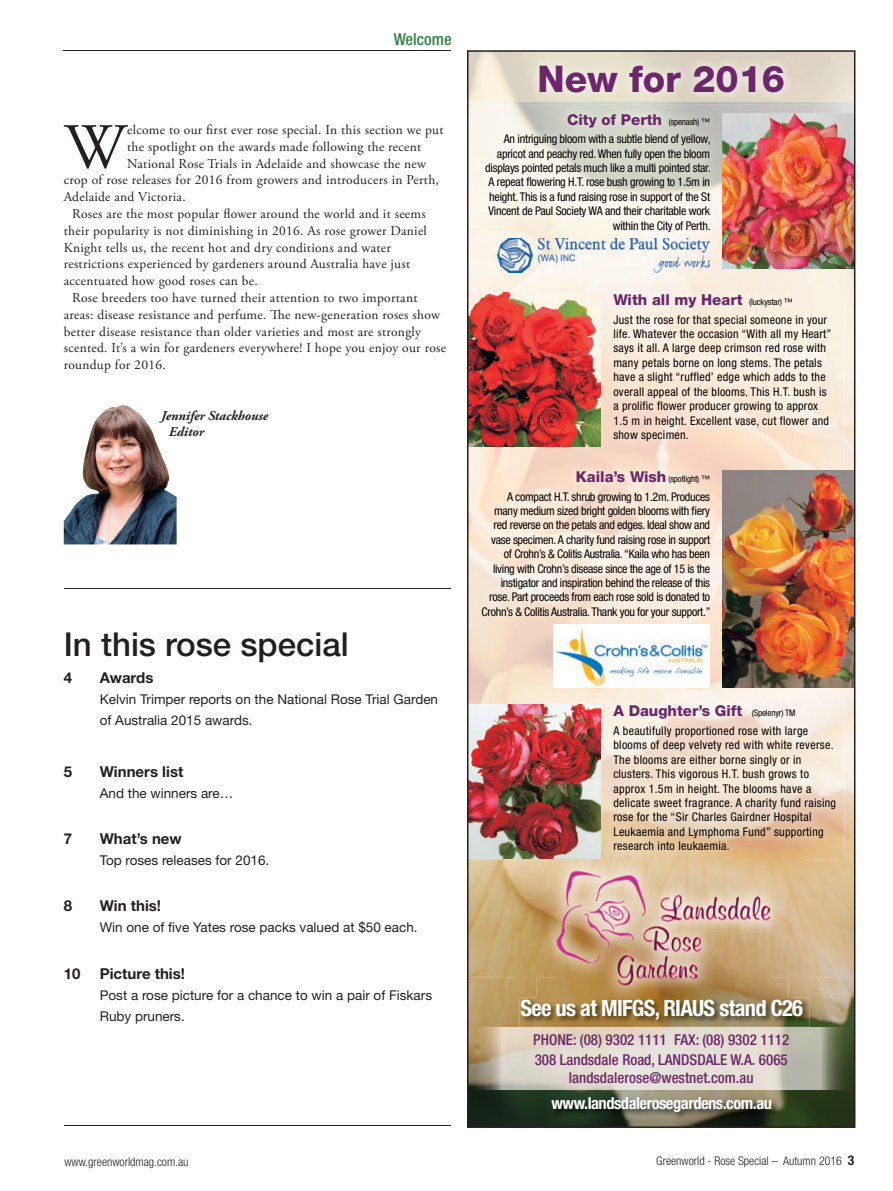
<style>
.page{position:relative;width:893px;height:1191px;background:#fff}
.page>*{position:absolute;margin:0;border:0;box-sizing:border-box;transform-origin:0 0}
.t1{font:64.2px "Adobe Garamond Pro";color:#231f20}
.t2{font:800 36.75px "Helvetica Neue LT Std";color:#6c2669}
.t3{font:500 33px "Helvetica Neue LT Std";color:#231f20}
.t4{font:700 condensed 22.5px "Helvetica Neue LT Std";letter-spacing:-.03em;color:#fff}
.t5{font:700 condensed 16.5px "Helvetica Neue LT Std";letter-spacing:-.03em;color:#fff}
.t6{font:500 condensed 16.5px "Helvetica Neue LT Std";color:#308243}
.t7{font:500 condensed 15px/19.5px "Helvetica Neue LT Std";color:#6c2669}
.t8{font:800 15px "Helvetica Neue LT Std";color:#6c2669}
.t9{font:700 15px "Helvetica Neue LT Std";color:#231f20}
.t10{font:13.5px "Adobe Garamond Pro";letter-spacing:.02em;color:#231f20}
.t11{font:13.5px/21px "Helvetica Neue LT Std";color:#231f20}
.t12{font:italic 700 13.5px/16.8px "Adobe Garamond Pro";color:#231f20}
.t13{font:condensed 12px/14.4px "Helvetica Neue LT Std";letter-spacing:-.015em;color:#070000;text-align:right}
.t14{font:condensed 12px/14.4px "Helvetica Neue LT Std";letter-spacing:.02em;color:#070000}
.t15{font:condensed 12px/14.4px "Helvetica Neue LT Std";letter-spacing:.025em;color:#070000}
.t16{font:300 condensed 12px "Helvetica Neue LT Std";color:#231f20}
.t17{font:condensed 9px "Helvetica Neue LT Std";letter-spacing:-.02em;color:#070000}
.s1{font-weight:400;font-stretch:condensed;font-size:9px;color:#070000}
.s2{font-weight:800;font-stretch:normal;font-size:15px;color:#6c2669}
.s3{font-weight:700;font-size:13.5px}
</style>
<div class="page">
<hr style="left:64px;top:51px;width:387px;height:1px;background:#231f20">
<img style="left:467px;top:50px;width:388px;height:1078px">
<img style="left:64px;top:405px;width:113px;height:139px">
<hr style="left:64px;top:588px;width:387px;height:1px;background:#231f20">
<hr style="left:64px;top:1125px;width:387px;height:1px;background:#231f20">
<p class="t6" style="left:394px;top:29px;width:60px">Welcome</p>
<h1 class="t1" style="left:64px;top:109px;width:63px">W</h1>
<p class="t10" style="left:127px;top:122px;width:318px">elcome to our first ever rose special. In this section we put</p>
<p class="t10" style="left:127px;top:138px;width:296px">the spotlight on the awards made following the recent</p>
<p class="t10" style="left:127px;top:155px;width:301px">National Rose Trials in Adelaide and showcase the new</p>
<p class="t10" style="left:64px;top:172px;width:377px">crop of rose releases for 2016 from growers and introducers in Perth,</p>
<p class="t10" style="left:64px;top:189px;width:123px">Adelaide and Victoria.</p>
<p class="t10" style="left:72px;top:206px;width:355px">Roses are the most popular flower around the world and it seems</p>
<p class="t10" style="left:64px;top:222px;width:365px">their popularity is not diminishing in 2016. As rose grower Daniel</p>
<p class="t10" style="left:64px;top:239px;width:329px">Knight tells us, the recent hot and dry conditions and water</p>
<p class="t10" style="left:64px;top:256px;width:348px">restrictions experienced by gardeners around Australia have just</p>
<p class="t10" style="left:64px;top:273px;width:196px">accentuated how good roses can be.</p>
<p class="t10" style="left:72px;top:290px;width:347px">Rose breeders too have turned their attention to two important</p>
<p class="t10" style="left:64px;top:306px;width:378px">areas: disease resistance and perfume. The new-generation roses show</p>
<p class="t10" style="left:64px;top:323px;width:359px">better disease resistance than older varieties and most are strongly</p>
<p class="t10" style="left:64px;top:340px;width:384px">scented. It’s a win for gardeners everywhere! I hope you enjoy our rose</p>
<p class="t10" style="left:64px;top:357px;width:103px">roundup for 2016.</p>
<p class="t12" style="left:169px;top:407px;width:101px;text-indent:-8px">Jennifer Stackhouse<br>Editor</p>
<h3 class="t3" style="left:64px;top:625px;width:286px">In this rose special</h3>
<p class="t9" style="left:64px;top:668px;width:10px">4</p>
<p class="t9" style="left:100px;top:668px;width:55px">Awards</p>
<p class="t11" style="left:100px;top:688px;width:340px">Kelvin Trimper reports on the National Rose Trial Garden of Australia 2015 awards.</p>
<p class="t9" style="left:64px;top:762px;width:10px">5</p>
<p class="t9" style="left:100px;top:762px;width:85px">Winners list</p>
<p class="t11" style="left:100px;top:782px;width:135px">And the winners are…</p>
<p class="t9" style="left:64px;top:829px;width:10px">7</p>
<p class="t9" style="left:100px;top:829px;width:83px">What’s new</p>
<p class="t11" style="left:100px;top:849px;width:171px">Top roses releases for 2016.</p>
<p class="t9" style="left:64px;top:896px;width:10px">8</p>
<p class="t9" style="left:100px;top:896px;width:63px">Win this!</p>
<p class="t11" style="left:100px;top:916px;width:319px">Win one of five Yates rose packs valued at $50 each.</p>
<p class="t9" style="left:64px;top:964px;width:18px">10</p>
<p class="t9" style="left:100px;top:964px;width:87px">Picture this!</p>
<p class="t11" style="left:100px;top:984px;width:334px">Post a rose picture for a chance to win a pair of Fiskars<br>Ruby pruners.</p>
<h2 class="t2" style="left:537px;top:57px;width:249px">New for 2016</h2>
<p class="t8" style="left:567px;top:110px;width:145px">City of Perth <span class="s1">(spenash) ™</span></p>
<p class="t13" style="left:485px;top:132px;width:227px">An intriguing bloom with a subtle blend of yellow, apricot and peachy red. When fully open the bloom displays pointed petals much like a multi pointed star.<br>A repeat flowering H.T. rose bush growing to 1.5m in height. This is a fund raising rose in support of the St Vincent de Paul Society WA and their charitable work within the City of Perth.</p>
<p class="t8" style="left:613px;top:291px;width:181px">With all my Heart <span class="s1">(luckystar) ™</span></p>
<p class="t14" style="left:613px;top:312px;width:220px">Just the rose for that special someone in your life. Whatever the occasion “With all my Heart” says it all. A large deep crimson red rose with many petals borne on long stems. The petals have a slight “ruffled’ edge which adds to the overall appeal of the blooms. This H.T. bush is a prolific flower producer growing to approx 1.5 m in height. Excellent vase, cut flower and show specimen.</p>
<p class="t17" style="left:576px;top:473px;width:136px"><span class="s2">Kaila’s Wish</span> (spotlight) ™</p>
<p class="t13" style="left:482px;top:489px;width:231px">A compact H.T. shrub growing to 1.2m. Produces many medium sized bright golden blooms with fiery red reverse on the petals and edges. Ideal show and vase specimen. A charity fund raising rose in support of Crohn’s &amp; Colitis Australia. “Kaila who has been living with Crohn’s disease since the age of 15 is the instigator and inspiration behind the release of this rose. Part proceeds from each rose sold is donated to Crohn’s &amp; Colitis Australia. Thank you for your support.”</p>
<p class="t8" style="left:613px;top:702px;width:183px">A Daughter’s Gift <span class="s1">(Spelenyr) TM</span></p>
<p class="t15" style="left:613px;top:723px;width:224px">A beautifully proportioned rose with large blooms of deep velvety red with white reverse.<br>The blooms are either borne singly or in clusters. This vigorous H.T. bush grows to approx 1.5m in height. The blooms have a delicate sweet fragrance. A charity fund raising rose for the “Sir Charles Gairdner Hospital Leukaemia and Lymphoma Fund” supporting research into leukaemia.</p>
<h3 class="t4" style="left:520px;top:994px;width:284px">See us at MIFGS, RIAUS stand C26</h3>
<p class="t7" style="left:533px;top:1030px;width:258px">PHONE: (08) 9302 1111 FAX: (08) 9302 1112<br>308 Landsdale Road, LANDSDALE W.A. 6065</p>
<p class="t7" style="left:569px;top:1067px;width:186px">landsdalerose@westnet.com.au</p>
<p class="t5" style="left:551px;top:1093px;width:222px">www.landsdalerosegardens.com.au</p>
<p class="t16" style="left:64px;top:1155px;width:126px">www.greenworldmag.com.au</p>
<p class="t16" style="left:656px;top:1154px;width:200px">Greenworld - Rose Special – Autumn 2016 <span class="s3">3</span></p>
</div>
